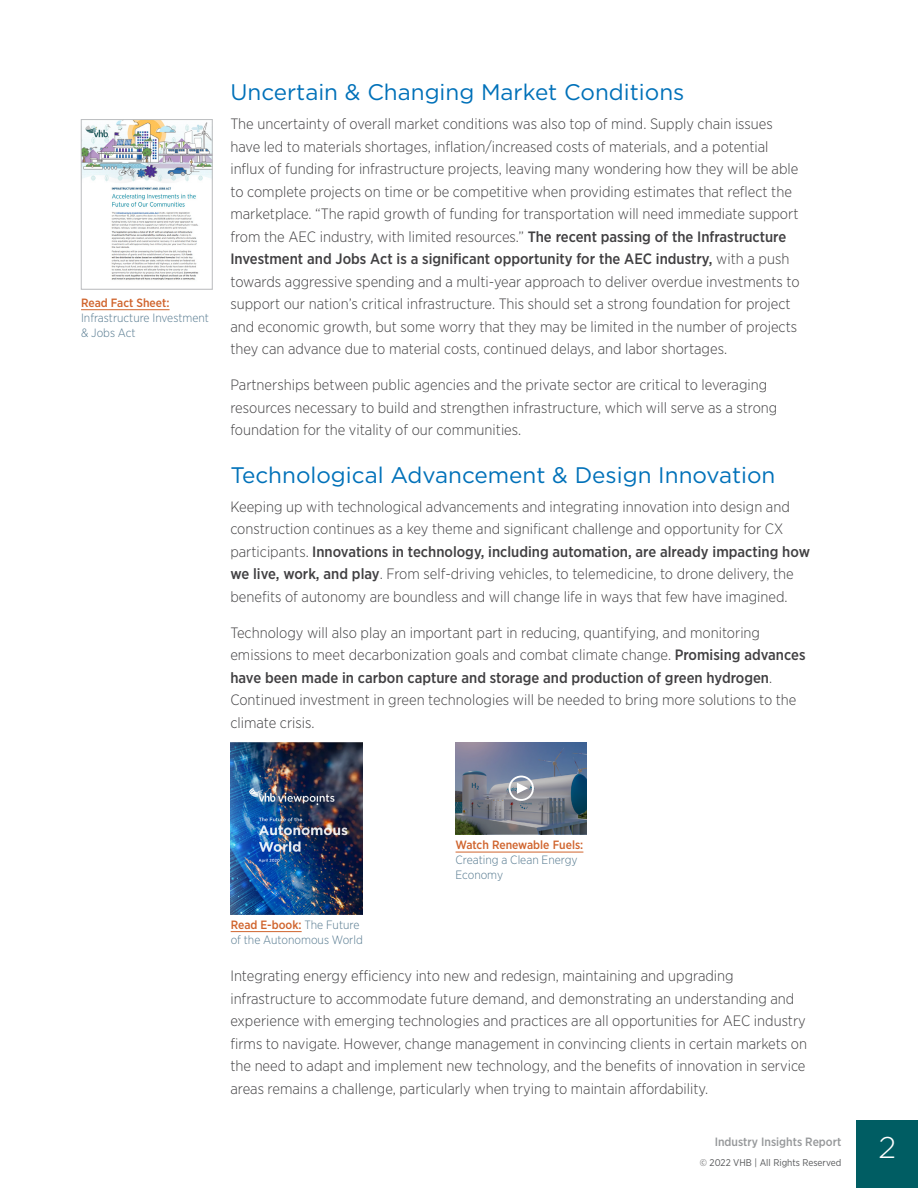
<style>
.page{position:relative;width:918px;height:1188px;background:#fff}
.page>*{position:absolute;margin:0;border:0;box-sizing:border-box;transform-origin:0 0}
.t1{font:300 30px "Gotham";color:#fff}
.t2{font:22.5px "Gotham";color:#0071b9}
.Body{font:300 15px/22.5px "Gotham Narrow";color:#414042}
.t3{font:300 12px/15px "Gotham Narrow";color:#54788e}
.t4{font:500 12px "Gotham Narrow";color:#96989a}
.t5{font:9.75px "Gotham Narrow";color:#58595b}
.s1{font-weight:500;color:#d0642d}
.s2{font-weight:500}
</style>
<div class="page">
<div style="left:856px;top:1120px;width:62px;height:68px;background:#005d63"></div>
<img style="left:83px;top:121px;width:128px;height:159px">
<div style="left:81px;top:119px;width:132px;height:170px;border:1px solid #bcbec0"></div>
<hr style="left:81px;top:309px;width:89px;height:1px;background:#d0642d">
<img style="left:230px;top:742px;width:132px;height:172px">
<hr style="left:231px;top:931px;width:71px;height:1px;background:#d0642d">
<hr style="left:456px;top:852px;width:127px;height:1px;background:#d0642d">
<svg style="left:456px;top:742px;width:131px;height:92px;background:#6a768a"></svg>
<div style="left:509px;top:776px;width:25px;height:25px;border:2px solid #fff;border-radius:50%"></div>
<svg style="left:517px;top:783px;width:11px;height:11px"></svg>
<p class="t3" style="left:81px;top:295px;width:129px"><span class="s1">Read Fact Sheet:<br></span>Infrastructure Investment &amp; Jobs Act</p>
<h3 class="t2" style="left:230px;top:78px;width:456px">Uncertain &amp; Changing Market Conditions</h3>
<p class="Body" style="left:230px;top:112px;width:571px">The uncertainty of overall market conditions was also top of mind. Supply chain issues have led to materials shortages, inflation/increased costs of materials, and a potential influx of funding for infrastructure projects, leaving many wondering how they will be able to complete projects on time or be competitive when providing estimates that reflect the marketplace. “The rapid growth of funding for transportation will need immediate support from the AEC industry, with limited resources.” <span class="s2">The recent passing of the Infrastructure Investment and Jobs Act is a significant opportunity for the AEC industry,</span> with a push towards aggressive spending and a multi-year approach to deliver overdue investments to support our nation’s critical infrastructure. This should set a strong foundation for project and economic growth, but some worry that they may be limited in the number of projects they can advance due to material costs, continued delays, and labor shortages.</p>
<p class="Body" style="left:230px;top:373px;width:548px">Partnerships between public agencies and the private sector are critical to leveraging resources necessary to build and strengthen infrastructure, which will serve as a strong foundation for the vitality of our communities.</p>
<h3 class="t2" style="left:230px;top:460px;width:547px">Technological Advancement &amp; Design Innovation</h3>
<p class="Body" style="left:230px;top:495px;width:581px">Keeping up with technological advancements and integrating innovation into design and construction continues as a key theme and significant challenge and opportunity for CX participants. <span class="s2">Innovations in technology, including automation, are already impacting how we live, work, and play</span>. From self-driving vehicles, to telemedicine, to drone delivery, the benefits of autonomy are boundless and will change life in ways that few have imagined.</p>
<p class="Body" style="left:230px;top:621px;width:577px">Technology will also play an important part in reducing, quantifying, and monitoring emissions to meet decarbonization goals and combat climate change. <span class="s2">Promising advances have been made in carbon capture and storage and production of green hydrogen</span>.<br>Continued investment in green technologies will be needed to bring more solutions to the climate crisis.</p>
<p class="t3" style="left:231px;top:917px;width:134px"><span class="s1">Read E-book:</span> The Future of the Autonomous World</p>
<p class="t3" style="left:456px;top:837px;width:129px"><span class="s1">Watch Renewable Fuels:<br></span>Creating a Clean Energy<br>Economy</p>
<p class="Body" style="left:230px;top:964px;width:578px">Integrating energy efficiency into new and redesign, maintaining and upgrading infrastructure to accommodate future demand, and demonstrating an understanding and experience with emerging technologies and practices are all opportunities for AEC industry firms to navigate. However, change management in convincing clients in certain markets on the need to adapt and implement new technology, and the benefits of innovation in service areas remains a challenge, particularly when trying to maintain affordability.</p>
<p class="t4" style="left:715px;top:1135px;width:128px">Industry Insights Report</p>
<p class="t5" style="left:700px;top:1156px;width:143px">© 2022 VHB | All Rights Reserved</p>
<h1 class="t1" style="left:878px;top:1128px;width:19px">2</h1>
</div>
